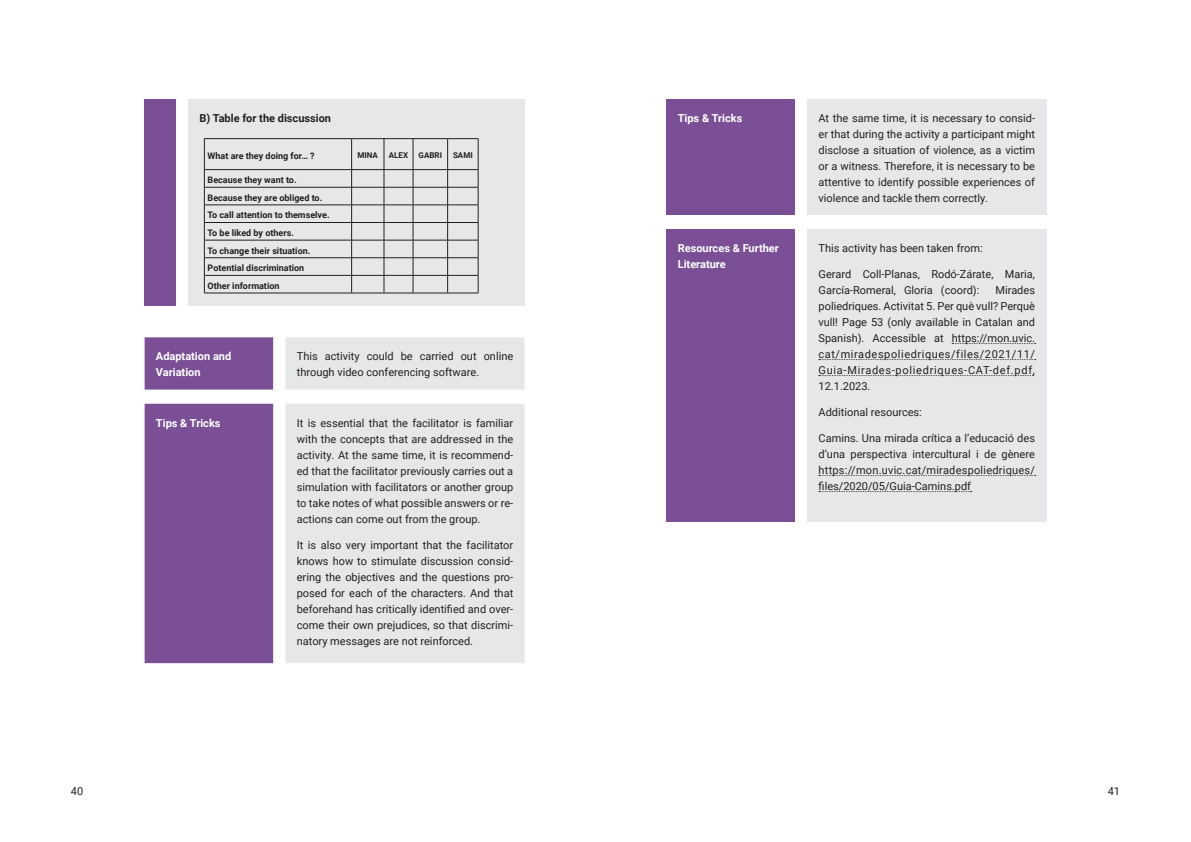
<style>
.page{position:relative;width:1191px;height:842px;background:#fff}
.page>*{position:absolute;margin:0;border:0;box-sizing:border-box;transform-origin:0 0}
.t1{font:11px/16px "Roboto";color:#231f20;text-align:justify}
.t2{font:700 11px/16px "Roboto";color:#fff}
.t3{font:700 11px "Roboto";color:#231f20}
.t4{font:700 9px/17.6px "Roboto";color:#231f20}
.t5{font:700 8px "Roboto";color:#231f20}
</style>
<div class="page">
<div style="left:145px;top:99px;width:31px;height:207px;background:#7a4f95"></div>
<div style="left:188px;top:99px;width:336px;height:207px;background:#e6e7e9"></div>
<hr style="left:204px;top:138px;width:147px;height:1px;background:#231f20">
<hr style="left:204px;top:139px;width:1px;height:30px;background:#231f20">
<hr style="left:351px;top:138px;width:33px;height:1px;background:#231f20">
<hr style="left:351px;top:139px;width:1px;height:30px;background:#231f20">
<svg style="left:384px;top:138px;width:29px;height:1px"></svg>
<hr style="left:384px;top:139px;width:1px;height:30px;background:#231f20">
<hr style="left:413px;top:138px;width:34px;height:1px;background:#231f20">
<hr style="left:413px;top:139px;width:1px;height:30px;background:#231f20">
<hr style="left:447px;top:138px;width:31px;height:1px;background:#231f20">
<hr style="left:447px;top:139px;width:1px;height:30px;background:#231f20">
<hr style="left:478px;top:139px;width:1px;height:30px;background:#231f20">
<hr style="left:204px;top:169px;width:147px;height:1px;background:#231f20">
<hr style="left:351px;top:169px;width:33px;height:1px;background:#231f20">
<hr style="left:413px;top:169px;width:34px;height:1px;background:#231f20">
<hr style="left:447px;top:169px;width:31px;height:1px;background:#231f20">
<hr style="left:204px;top:187px;width:147px;height:1px;background:#231f20">
<hr style="left:351px;top:187px;width:33px;height:1px;background:#231f20">
<hr style="left:413px;top:187px;width:34px;height:1px;background:#231f20">
<hr style="left:447px;top:187px;width:31px;height:1px;background:#231f20">
<hr style="left:204px;top:205px;width:147px;height:1px;background:#231f20">
<hr style="left:351px;top:205px;width:33px;height:1px;background:#231f20">
<hr style="left:413px;top:205px;width:34px;height:1px;background:#231f20">
<hr style="left:447px;top:205px;width:31px;height:1px;background:#231f20">
<hr style="left:204px;top:222px;width:147px;height:1px;background:#231f20">
<hr style="left:351px;top:222px;width:33px;height:1px;background:#231f20">
<hr style="left:413px;top:222px;width:34px;height:1px;background:#231f20">
<hr style="left:447px;top:222px;width:31px;height:1px;background:#231f20">
<hr style="left:204px;top:240px;width:147px;height:1px;background:#231f20">
<hr style="left:351px;top:240px;width:33px;height:1px;background:#231f20">
<hr style="left:413px;top:240px;width:34px;height:1px;background:#231f20">
<hr style="left:447px;top:240px;width:31px;height:1px;background:#231f20">
<hr style="left:204px;top:258px;width:147px;height:1px;background:#231f20">
<hr style="left:351px;top:258px;width:33px;height:1px;background:#231f20">
<hr style="left:413px;top:258px;width:34px;height:1px;background:#231f20">
<hr style="left:447px;top:258px;width:31px;height:1px;background:#231f20">
<hr style="left:204px;top:275px;width:147px;height:1px;background:#231f20">
<svg style="left:204px;top:170px;width:1px;height:123px"></svg>
<hr style="left:351px;top:275px;width:33px;height:1px;background:#231f20">
<svg style="left:351px;top:170px;width:1px;height:123px"></svg>
<hr style="left:413px;top:275px;width:34px;height:1px;background:#231f20">
<hr style="left:447px;top:275px;width:31px;height:1px;background:#231f20">
<svg style="left:447px;top:170px;width:1px;height:123px"></svg>
<svg style="left:478px;top:170px;width:1px;height:123px"></svg>
<hr style="left:204px;top:293px;width:147px;height:1px;background:#231f20">
<hr style="left:351px;top:293px;width:33px;height:1px;background:#231f20">
<svg style="left:384px;top:169px;width:30px;height:125px"></svg>
<hr style="left:413px;top:293px;width:34px;height:1px;background:#231f20">
<hr style="left:447px;top:293px;width:31px;height:1px;background:#231f20">
<div style="left:145px;top:337px;width:128px;height:326px;background:#7a4f95"></div>
<div style="left:285px;top:337px;width:239px;height:326px;background:#e6e7e9"></div>
<div style="left:666px;top:99px;width:129px;height:115px;background:#7a4f95"></div>
<div style="left:807px;top:99px;width:239px;height:115px;background:#e6e7e9"></div>
<div style="left:666px;top:229px;width:129px;height:293px;background:#7a4f95"></div>
<div style="left:807px;top:229px;width:239px;height:293px;background:#e6e7e9"></div>
<svg style="left:952px;top:343px;width:83px;height:1px"></svg>
<svg style="left:819px;top:359px;width:216px;height:1px"></svg>
<svg style="left:819px;top:375px;width:214px;height:1px"></svg>
<svg style="left:819px;top:475px;width:216px;height:1px"></svg>
<svg style="left:819px;top:491px;width:152px;height:1px"></svg>
<p class="t3" style="left:199px;top:110px;width:133px">B) Table for the discussion</p>
<p class="t4" style="left:208px;top:147px;width:109px">What are they doing for… ?</p>
<p class="t5" style="left:357px;top:150px;width:22px">MINA</p>
<p class="t5" style="left:389px;top:150px;width:21px">ALEX</p>
<p class="t5" style="left:418px;top:150px;width:25px">GABRI</p>
<p class="t5" style="left:453px;top:150px;width:21px">SAMI</p>
<p class="t4" style="left:208px;top:171px;width:124px">Because they want to.<br>Because they are obliged to.<br>To call attention to themselve.<br>To be liked by others.<br>To change their situation.<br>Potential discrimination<br>Other information</p>
<p class="t2" style="left:156px;top:348px;width:77px">Adaptation and<br>Variation</p>
<p class="t1" style="left:297px;top:348px;width:218px">This activity could be carried out online through video conferencing software.</p>
<p class="t2" style="left:156px;top:414px;width:66px">Tips &amp; Tricks</p>
<p class="t1" style="left:297px;top:414px;width:218px">It is essential that the facilitator is familiar with the concepts that are addressed in the activity. At the same time, it is recommend&shy;ed that the facilitator previously carries out a simulation with facilitators or another group to take notes of what possible answers or re&shy;actions can come out from the group.</p>
<p class="t1" style="left:297px;top:536px;width:218px">It is also very important that the facilitator knows how to stimulate discussion consid&shy;ering the objectives and the questions pro&shy;posed for each of the characters. And that beforehand has critically identified and over&shy;come their own prejudices, so that discrimi&shy;natory messages are not reinforced.</p>
<p class="t2" style="left:677px;top:110px;width:66px">Tips &amp; Tricks</p>
<p class="t1" style="left:818px;top:110px;width:218px">At the same time, it is necessary to consid&shy;er that during the activity a participant might disclose a situation of violence, as a victim or a witness. Therefore, it is necessary to be attentive to identify possible experiences of violence and tackle them correctly.</p>
<p class="t2" style="left:677px;top:239px;width:103px">Resources &amp; Further<br>Literature</p>
<p class="t1" style="left:818px;top:239px;width:166px">This activity has been taken from:</p>
<p class="t1" style="left:818px;top:265px;width:218px">Gerard Coll-Planas, Rodó-Zárate, Maria,<br>García-Romeral, Gloria (coord):</p>
<p class="t1" style="left:818px;top:281px;width:218px;text-indent:177px">Mirades poliedriques. Activitat 5. Per què vull? Perquè vull! Page 53 (only available in Catalan and Spanish). Accessible at https://mon.uvic. cat/miradespoliedriques/files/2021/11/ Guia-Mirades-poliedriques-CAT-def.pdf, 12.1.2023.</p>
<p class="t1" style="left:818px;top:403px;width:105px">Additional resources:</p>
<p class="t1" style="left:818px;top:429px;width:218px">Camins. Una mirada crítica a l’educació des d’una perspectiva intercultural i de gènere https://mon.uvic.cat/miradespoliedriques/ files/2020/05/Guia-Camins.pdf</p>
<p class="t1" style="left:71px;top:783px;width:14px">40</p>
<p class="t1" style="left:1107px;top:783px;width:14px">41</p>
</div>
